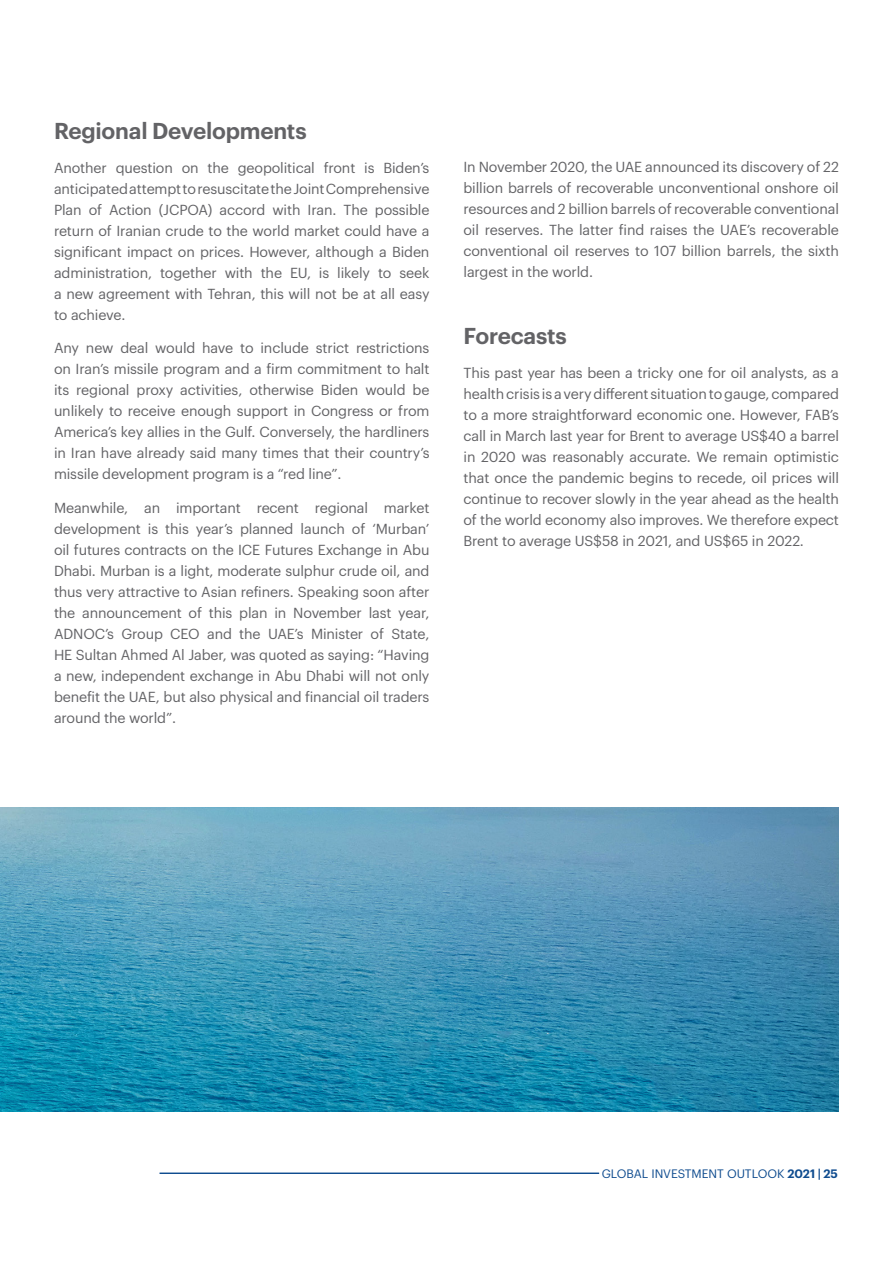
<style>
.page{position:relative;width:893px;height:1263px;background:#fff}
.page>*{position:absolute;margin:0;border:0;box-sizing:border-box;transform-origin:0 0}
.t1{font:600 22.5px "Graphik";letter-spacing:-.01em;color:#636366}
.t2{font:14.25px/21px "Graphik";letter-spacing:-.01em;color:#636366;text-align:justify}
.t3{font:12px "Graphik";letter-spacing:-.005em;color:#0f4c8f}
.s1{font-weight:600}
</style>
<div class="page">
<img style="left:0;top:808px;width:839px;height:303px">
<div style="left:160px;top:1173px;width:439px;height:1px;border:1px solid #0f4c8f"></div>
<p class="t1" style="left:54px;top:113px;width:254px">Regional Developments</p>
<p class="t2" style="left:54px;top:156px;width:377px">Another question on the geopolitical front is Biden’s anticipated attempt to resuscitate the Joint Comprehensive Plan of Action (JCPOA) accord with Iran. The possible return of Iranian crude to the world market could have a significant impact on prices. However, although a Biden administration, together with the EU, is likely to seek a new agreement with Tehran, this will not be at all easy to achieve.</p>
<p class="t2" style="left:54px;top:336px;width:377px">Any new deal would have to include strict restrictions on Iran’s missile program and a firm commitment to halt its regional proxy activities, otherwise Biden would be unlikely to receive enough support in Congress or from America’s key allies in the Gulf. Conversely, the hardliners in Iran have already said many times that their country’s missile development program is a “red line”.</p>
<p class="t2" style="left:54px;top:496px;width:377px">Meanwhile, an important recent regional market development is this year’s planned launch of ‘Murban’ oil futures contracts on the ICE Futures Exchange in Abu Dhabi. Murban is a light, moderate sulphur crude oil, and thus very attractive to Asian refiners. Speaking soon after the announcement of this plan in November last year, ADNOC’s Group CEO and the UAE’s Minister of State, HE Sultan Ahmed Al Jaber, was quoted as saying: “Having a new, independent exchange in Abu Dhabi will not only benefit the UAE, but also physical and financial oil traders around the world”.</p>
<p class="t2" style="left:463px;top:155px;width:377px">In November 2020, the UAE announced its discovery of 22 billion barrels of recoverable unconventional onshore oil resources and 2 billion barrels of recoverable conventional oil reserves. The latter find raises the UAE’s recoverable conventional oil reserves to 107 billion barrels, the sixth largest in the world.</p>
<p class="t1" style="left:463px;top:319px;width:105px">Forecasts</p>
<p class="t2" style="left:463px;top:361px;width:377px">This past year has been a tricky one for oil analysts, as a health crisis is a very different situation to gauge, compared to a more straightforward economic one. However, FAB’s call in March last year for Brent to average US$40 a barrel in 2020 was reasonably accurate. We remain optimistic that once the pandemic begins to recede, oil prices will continue to recover slowly in the year ahead as the health of the world economy also improves. We therefore expect Brent to average US$58 in 2021, and US$65 in 2022.</p>
<p class="t3" style="left:602px;top:1164px;width:238px">GLOBAL INVESTMENT OUTLOOK <span class="s1">2021 | 25</span></p>
</div>
